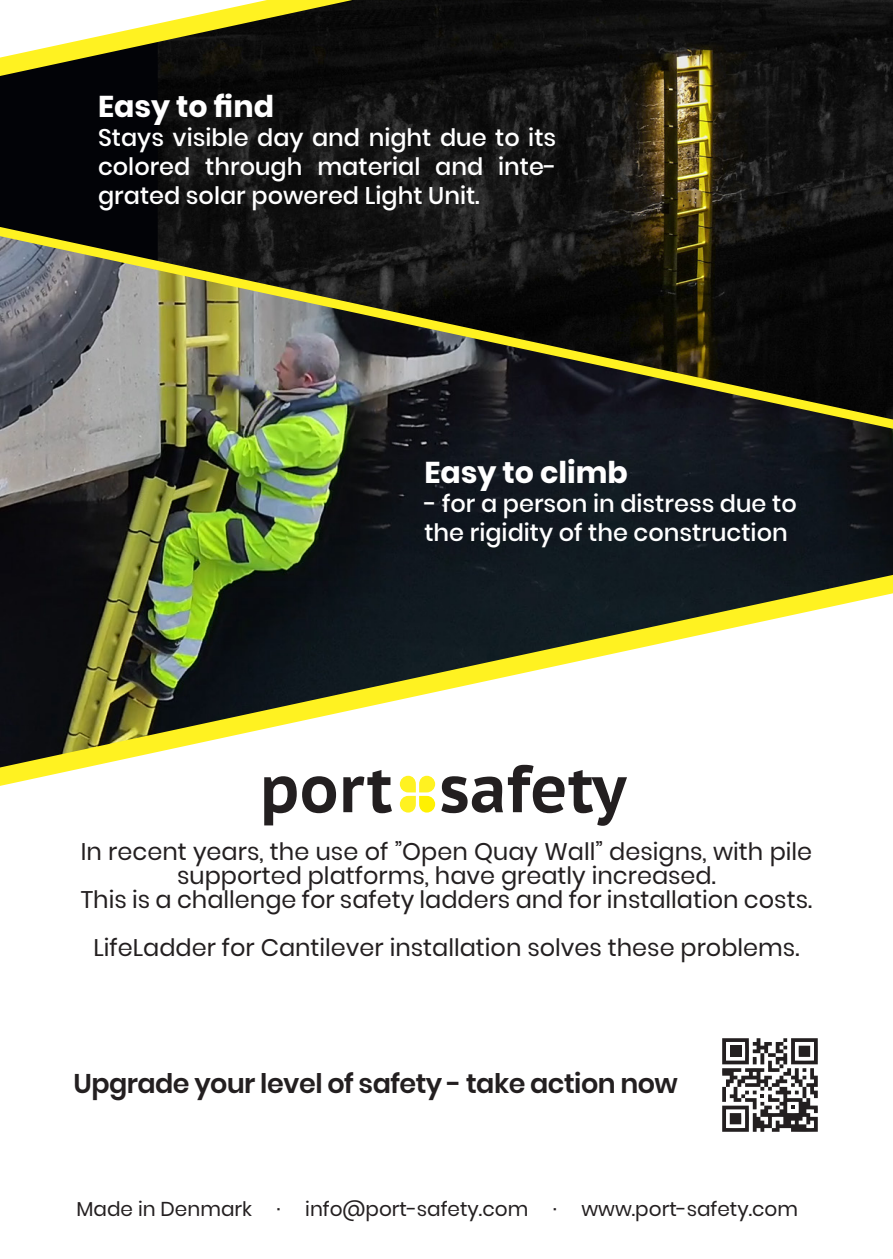
<style>
.page{position:relative;width:893px;height:1259px;background:#fff}
.page>*{position:absolute;margin:0;border:0;box-sizing:border-box;transform-origin:0 0}
.t1{font:700 30px "Poppins";color:#fff}
.t2{font:600 27px "Poppins";letter-spacing:-.02em;color:#231f20}
.t3{font:24px/24px "Poppins";color:#231f20;text-align:center}
.t4{font:500 24px/28.8px "Poppins";color:#fff;text-align:justify}
.TITEL{font:20.1px "Poppins";color:#231f20}
</style>
<div class="page">
<img style="left:0;top:436px;width:893px;height:125px">
<img style="left:158px;top:89px;width:735px;height:130px">
<div style="left:0;top:89px;width:158px;height:130px;background:#020307"></div>
<svg style="left:722px;top:1038px;width:96px;height:93px"></svg>
<svg style="left:264px;top:799px;width:72px;height:26px"></svg>
<svg style="left:343px;top:799px;width:49px;height:14px"></svg>
<svg style="left:441px;top:799px;width:179px;height:27px"></svg>
<svg style="left:400px;top:799px;width:35px;height:13px"></svg>
<svg style="left:0;top:0;width:893px;height:89px;background:#3b3a28"></svg>
<svg style="left:0;top:561px;width:893px;height:238px"></svg>
<img style="left:0;top:219px;width:893px;height:217px">
<p class="t1" style="left:98px;top:89px;width:178px">Easy to find</p>
<p class="t4" style="left:98px;top:123px;width:460px">Stays visible day and night due to its colored through material and inte&shy;grated solar powered Light Unit.</p>
<p class="t1" style="left:424px;top:455px;width:205px">Easy to climb</p>
<p class="t4" style="left:424px;top:489px;width:374px">- for a person in distress due to the rigidity of the construction</p>
<p class="t3" style="left:81px;top:839px;width:733px">In recent years, the use of ”Open Quay Wall” designs, with pile supported platforms, have greatly increased.</p>
<p class="t3" style="left:81px;top:887px;width:733px">This is a challenge for safety ladders and for installation costs.</p>
<p class="t3" style="left:94px;top:935px;width:707px">LifeLadder for Cantilever installation solves these problems.</p>
<p class="t2" style="left:73px;top:1067px;width:606px">Upgrade your level of safety - take action now</p>
<p class="TITEL" style="left:76px;top:1197px;width:723px">Made in Denmark · info@port-safety.com · www.port-safety.com</p>
</div>
